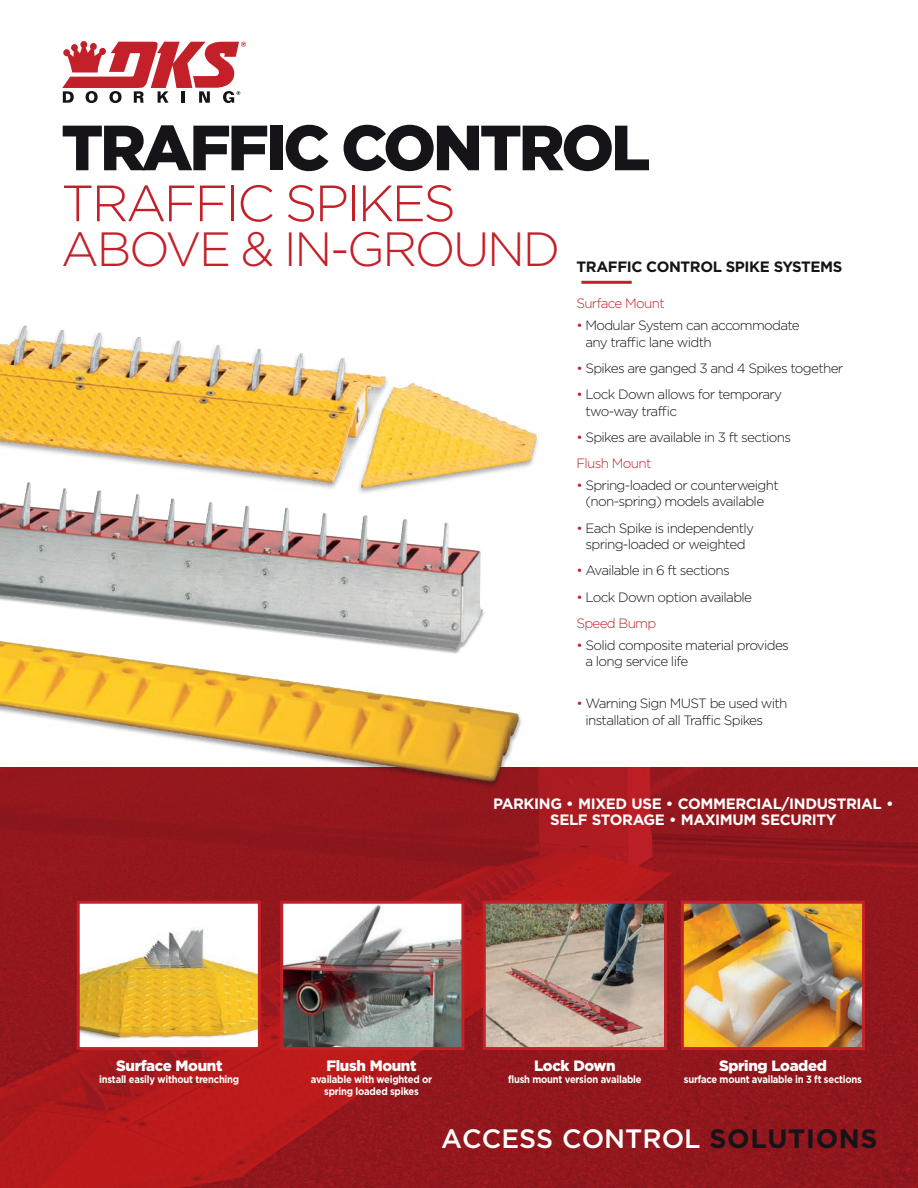
<style>
.page{position:relative;width:918px;height:1188px;background:#fff}
.page>*{position:absolute;margin:0;border:0;box-sizing:border-box;transform-origin:0 0}
.t1{font:900 63.75px "Gotham";letter-spacing:-.05em;color:#171419}
.t2{font:300 51px "Gotham";letter-spacing:-.05em;color:#c32029}
.t3{font:300 48px "Gotham";letter-spacing:-.05em;color:#c32029}
.t4{font:500 26.55px "Gotham";color:#fff}
.t5{font:700 15px/16.5px "Gotham";letter-spacing:-.025em;color:#fff;text-align:center}
.t6{font:900 15px "Gotham";letter-spacing:-.025em;color:#fff}
.t7{font:700 15px "Gotham";letter-spacing:-.025em;color:#171419}
.t8{font:300 13.5px/16.5px "Gotham";letter-spacing:-.05em;color:#171419}
.t9{font:300 13.5px "Gotham";letter-spacing:-.05em;color:#c32029}
.t10{font:700 10.5px/12px "Gotham";letter-spacing:-.025em;color:#fff;text-align:center;scale:.9 1}
.s1{color:#c32029}
.s2{font-weight:700;color:#171419}
</style>
<div class="page">
<hr style="left:581px;top:281px;width:51px;height:3px;background:#c32029">
<img style="left:0;top:768px;width:918px;height:420px">
<svg style="left:62px;top:41px;width:184px;height:62px"></svg>
<div style="left:78px;top:902px;width:181px;height:147px;background:#fff"></div>
<img style="left:81px;top:928px;width:176px;height:113px">
<div style="left:77px;top:901px;width:184px;height:149px;border:3px solid #c32029"></div>
<img style="left:284px;top:905px;width:176px;height:141px">
<div style="left:280px;top:901px;width:184px;height:149px;border:3px solid #c32029"></div>
<img style="left:487px;top:905px;width:176px;height:141px">
<div style="left:483px;top:901px;width:184px;height:149px;border:3px solid #c32029"></div>
<img style="left:685px;top:905px;width:176px;height:141px">
<div style="left:681px;top:901px;width:184px;height:149px;border:3px solid #c32029"></div>
<img style="left:0;top:325px;width:539px;height:145px">
<img style="left:0;top:438px;width:512px;height:190px">
<img style="left:0;top:628px;width:566px;height:172px">
<h1 class="t1" style="left:61px;top:111px;width:591px">TRAFFIC CONTROL</h1>
<h2 class="t2" style="left:61px;top:175px;width:396px">TRAFFIC SPIKES</h2>
<h3 class="t3" style="left:61px;top:223px;width:501px">ABOVE &amp; IN-GROUND</h3>
<p class="t7" style="left:577px;top:258px;width:267px">TRAFFIC CONTROL SPIKE SYSTEMS</p>
<p class="t9" style="left:576px;top:296px;width:90px">Surface Mount</p>
<p class="t8" style="left:585px;top:317px;width:216px;text-indent:-9px"><span class="s1">•</span> Modular System can accommodate any traffic lane width</p>
<p class="t8" style="left:576px;top:360px;width:268px"><span class="s1">•</span> Spikes are ganged 3 and 4 Spikes together</p>
<p class="t8" style="left:585px;top:386px;width:198px;text-indent:-9px"><span class="s1">•</span> Lock Down allows for temporary two-way traffic</p>
<p class="t8" style="left:576px;top:424px;width:216px;line-height:26.2px"><span class="s1">•</span> Spikes are available in 3 ft sections<br><span class="s1">Flush Mount</span></p>
<p class="t8" style="left:576px;top:477px;width:204px;text-align:center"><span class="s1">•</span> Spring-loaded or counterweight (non-spring) models available</p>
<p class="t8" style="left:576px;top:519px;width:179px;text-align:center"><span class="s1">•</span> Each Spike is independently spring-loaded or weighted</p>
<p class="t8" style="left:576px;top:562px;width:155px"><span class="s1">•</span> Available in 6 ft sections</p>
<p class="t8" style="left:576px;top:583px;width:177px;line-height:26.2px"><span class="s1">•</span> Lock Down option available<br><span class="s1">Speed Bump</span></p>
<p class="t8" style="left:585px;top:636px;width:205px;text-indent:-9px"><span class="s1">•</span> Solid composite material provides a long service life</p>
<p class="t8" style="left:585px;top:695px;width:204px;text-indent:-9px"><span class="s1">•</span> Warning Sign MUST be used with installation of all Traffic Spikes</p>
<p class="t5" style="left:493px;top:795px;width:402px">PARKING • MIXED USE • COMMERCIAL/INDUSTRIAL •<br>SELF STORAGE • MAXIMUM SECURITY</p>
<p class="t6" style="left:116px;top:1057px;width:108px">Surface Mount</p>
<p class="t10" style="left:99px;top:1073px;width:157px">install easily without trenching</p>
<p class="t6" style="left:326px;top:1057px;width:92px">Flush Mount</p>
<p class="t10" style="left:311px;top:1073px;width:136px">available with weighted or spring loaded spikes</p>
<p class="t6" style="left:534px;top:1057px;width:83px">Lock Down</p>
<p class="t10" style="left:508px;top:1073px;width:150px">flush mount version available</p>
<p class="t6" style="left:719px;top:1057px;width:109px">Spring Loaded</p>
<p class="t10" style="left:684px;top:1073px;width:199px">surface mount available in 3 ft sections</p>
<h3 class="t4" style="left:441px;top:1123px;width:438px">ACCESS CONTROL <span class="s2">SOLUTIONS</span></h3>
</div>
